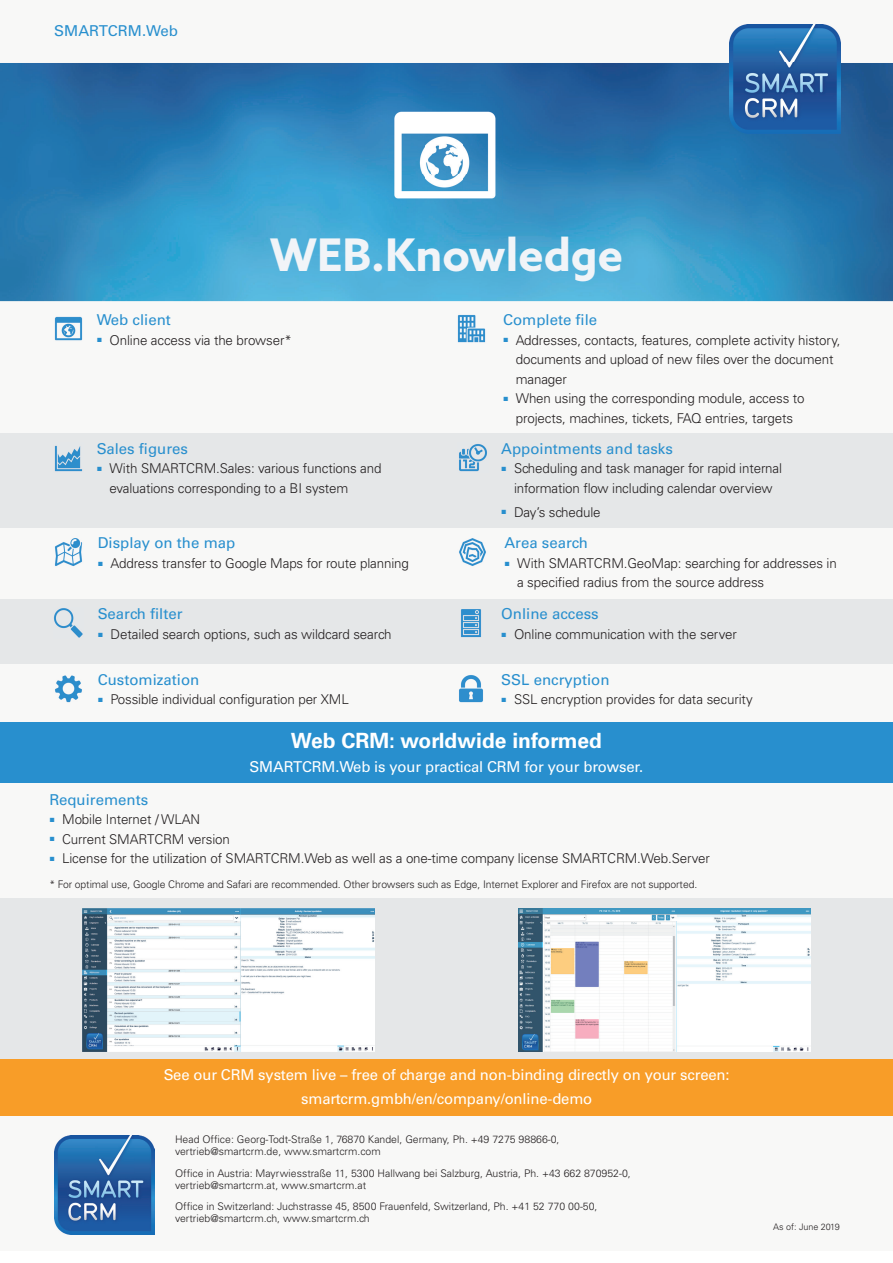
<style>
.page{position:relative;width:893px;height:1263px;background:#fff}
.page>*{position:absolute;margin:0;border:0;box-sizing:border-box;transform-origin:0 0}
.t1{font:700 45px "Azo Sans";color:#f1f4f8}
.t2{font:700 21px "Univers LTCE";color:#fff}
.t3{font:15px "Univers LTCE";color:#288fce}
.t4{font:15px/23.7px "Univers LTCE";letter-spacing:-.01em;color:#fff;text-align:center}
.t5{font:300 13.5px/19.5px "Univers LTCE";letter-spacing:-.01em;color:#231f20}
.t6{font:300 10.5px/12px "Univers LTCE";color:#231f20}
.t7{font:300 9px "Univers LTCE";letter-spacing:-.025em;color:#231f20}
</style>
<div class="page">
<div style="left:0;top:0;width:893px;height:1250px;background:#f8f8f7"></div>
<div style="left:0;top:722px;width:893px;height:60px;background:#288fce"></div>
<div style="left:0;top:898px;width:893px;height:218px;background:#e5e7e8"></div>
<img style="left:0;top:63px;width:893px;height:238px">
<img style="left:388px;top:98px;width:114px;height:114px">
<img style="left:730px;top:24px;width:110px;height:109px">
<div style="left:0;top:433px;width:893px;height:94px;background:#e5e7e8"></div>
<img style="left:54px;top:1135px;width:100px;height:99px">
<img style="left:54px;top:316px;width:29px;height:25px">
<img style="left:457px;top:315px;width:29px;height:28px">
<div style="left:0;top:600px;width:893px;height:64px;background:#e5e7e8"></div>
<img style="left:54px;top:445px;width:29px;height:27px">
<img style="left:459px;top:444px;width:28px;height:28px">
<img style="left:461px;top:609px;width:20px;height:29px">
<img style="left:54px;top:608px;width:29px;height:30px">
<img style="left:55px;top:675px;width:27px;height:28px">
<img style="left:459px;top:675px;width:24px;height:28px">
<img style="left:83px;top:909px;width:292px;height:142px">
<img style="left:519px;top:909px;width:292px;height:142px">
<img style="left:54px;top:538px;width:29px;height:28px">
<div style="left:0;top:1060px;width:893px;height:56px;background:#f89d28"></div>
<img style="left:459px;top:538px;width:27px;height:28px">
<p class="t3" style="left:54px;top:22px;width:125px">SMARTCRM.Web</p>
<h1 class="t1" style="left:270px;top:225px;width:355px">WEB.Knowledge</h1>
<p class="t3" style="left:97px;top:311px;width:76px">Web client</p>
<p class="t5" style="left:97px;top:330px;width:197px"><sup>■</sup> Online access via the browser*</p>
<p class="t3" style="left:97px;top:440px;width:93px">Sales figures</p>
<p class="t5" style="left:109px;top:459px;width:274px;text-indent:-13px"><sup>■</sup> With SMARTCRM.Sales: various functions and evaluations corresponding to a BI system</p>
<p class="t3" style="left:98px;top:534px;width:139px">Display on the map</p>
<p class="t5" style="left:98px;top:553px;width:313px"><sup>■</sup> Address transfer to Google Maps for route planning</p>
<p class="t3" style="left:98px;top:605px;width:86px">Search filter</p>
<p class="t5" style="left:98px;top:625px;width:295px"><sup>■</sup> Detailed search options, such as wildcard search</p>
<p class="t3" style="left:98px;top:671px;width:103px">Customization</p>
<p class="t5" style="left:98px;top:690px;width:253px"><sup>■</sup> Possible individual configuration per XML</p>
<p class="t3" style="left:503px;top:311px;width:96px">Complete file</p>
<p class="t5" style="left:516px;top:330px;width:326px;text-indent:-13px"><sup>■</sup> Addresses, contacts, features, complete activity history, documents and upload of new files over the document manager</p>
<p class="t5" style="left:503px;top:389px;width:303px;text-align:center"><sup>■</sup> When using the corresponding module, access to projects, machines, tickets, FAQ entries, targets</p>
<p class="t3" style="left:501px;top:440px;width:173px">Appointments and tasks</p>
<p class="t5" style="left:501px;top:459px;width:282px;text-align:center"><sup>■</sup> Scheduling and task manager for rapid internal information flow including calendar overview</p>
<p class="t5" style="left:501px;top:502px;width:101px"><sup>■</sup> Day’s schedule</p>
<p class="t3" style="left:504px;top:534px;width:85px">Area search</p>
<p class="t5" style="left:517px;top:553px;width:321px;text-indent:-13px"><sup>■</sup> With SMARTCRM.GeoMap: searching for addresses in a specified radius from the source address</p>
<p class="t3" style="left:501px;top:605px;width:99px">Online access</p>
<p class="t5" style="left:501px;top:625px;width:237px"><sup>■</sup> Online communication with the server</p>
<p class="t3" style="left:501px;top:671px;width:110px">SSL encryption</p>
<p class="t5" style="left:501px;top:690px;width:253px"><sup>■</sup> SSL encryption provides for data security</p>
<h2 class="t2" style="left:291px;top:728px;width:313px">Web CRM: worldwide informed</h2>
<p class="t4" style="left:250px;top:755px;width:395px">SMARTCRM.Web is your practical CRM for your browser.</p>
<p class="t3" style="left:49px;top:791px;width:100px">Requirements</p>
<p class="t5" style="left:49px;top:810px;width:152px"><sup>■</sup> Mobile Internet / WLAN</p>
<p class="t5" style="left:49px;top:829px;width:182px"><sup>■</sup> Current SMARTCRM version</p>
<p class="t5" style="left:49px;top:849px;width:662px"><sup>■</sup> License for the utilization of SMARTCRM.Web as well as a one-time company license SMARTCRM.Web.Server</p>
<p class="t6" style="left:49px;top:878px;width:649px">* For optimal use, Google Chrome and Safari are recommended. Other browsers such as Edge, Internet Explorer and Firefox are not supported.</p>
<p class="t4" style="left:164px;top:1064px;width:567px">See our CRM system live – free of charge and non-binding directly on your screen: smartcrm.gmbh/en/company/online-demo</p>
<p class="t6" style="left:175px;top:1134px;width:386px">Head Office: Georg-Todt-Straße 1, 76870 Kandel, Germany, Ph. +49 7275 98866-0, vertrieb@smartcrm.de, www.smartcrm.com</p>
<p class="t6" style="left:175px;top:1168px;width:457px">Office in Austria: Mayrwiesstraße 11, 5300 Hallwang bei Salzburg, Austria, Ph. +43 662 870952-0, vertrieb@smartcrm.at, www.smartcrm.at</p>
<p class="t6" style="left:175px;top:1200px;width:424px">Office in Switzerland: Juchstrasse 45, 8500 Frauenfeld, Switzerland, Ph. +41 52 770 00-50, vertrieb@smartcrm.ch, www.smartcrm.ch</p>
<p class="t7" style="left:773px;top:1221px;width:68px">As of: June 2019</p>
</div>
